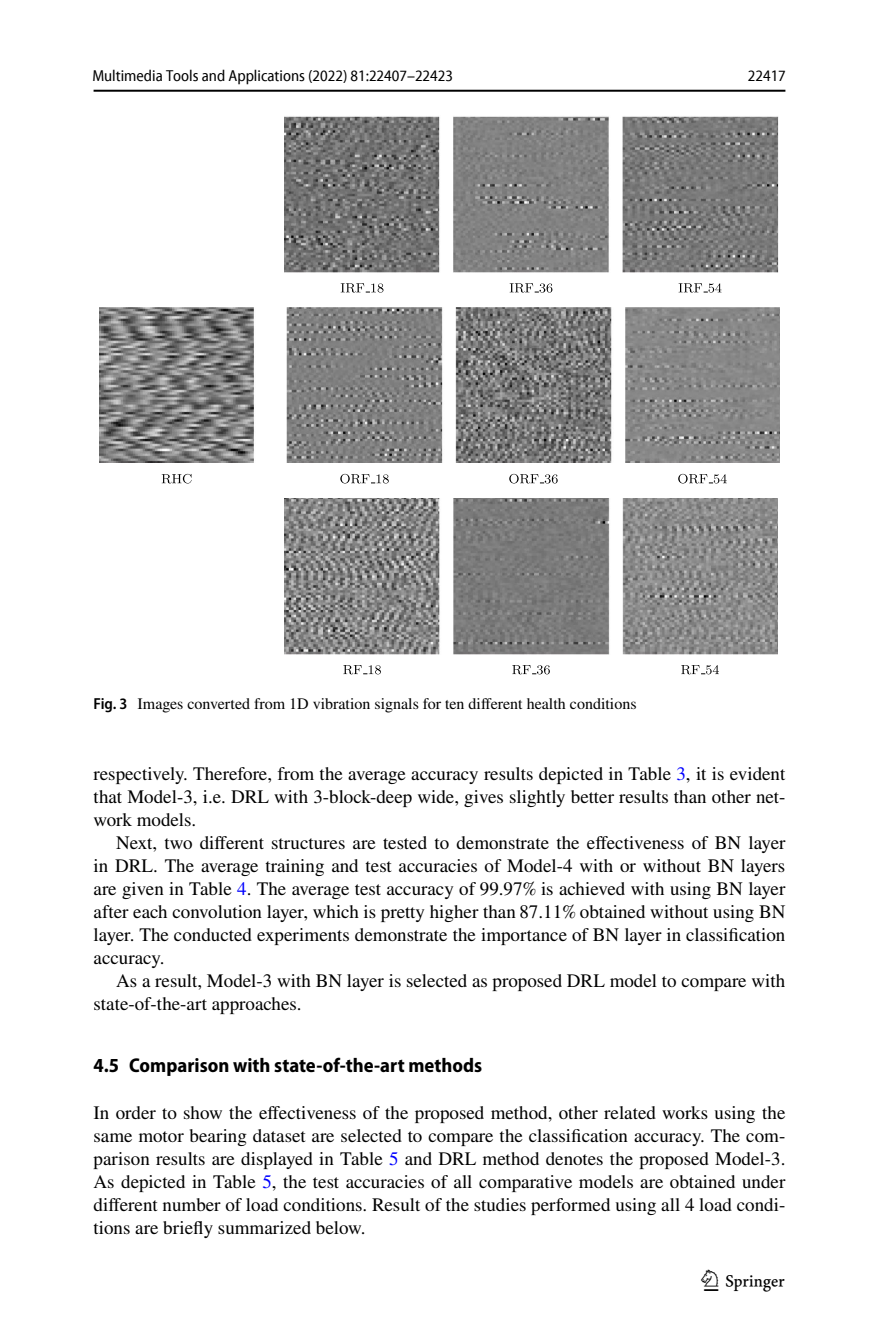
<style>
.page{position:relative;width:879px;height:1333px;background:#fff}
.page>*{position:absolute;margin:0;border:0;box-sizing:border-box;transform-origin:0 0}
.t1{font:30px "Springnew Regular 5";color:#000}
.t2{font:700 semi-condensed 20px "Myriad Pro";color:#000}
.t3{font:19px/23px "STIX";color:#000;text-align:justify}
.t4{font:16px "STIX";color:#000}
.t5{font:semi-condensed 16px "Myriad Pro Unic";color:#000}
.s1{font-family:"Myriad Pro";font-weight:600;font-stretch:semi-condensed}
.s2{color:#00f}
.s3{font-family:"STIX General Regular 24"}
.s4{font-family:"STIX Math Regular 31"}
.s5{font-family:"STIX General Regular 25"}
.s6{font-family:"STIX Math Regular 32"}
</style>
<div class="page">
<hr style="left:94px;top:90px;width:691px;height:2px;background:#000">
<svg style="left:341px;top:283px;width:42px;height:9px"></svg>
<svg style="left:510px;top:283px;width:42px;height:9px"></svg>
<img style="left:284px;top:116px;width:495px;height:156px">
<svg style="left:678px;top:283px;width:43px;height:9px"></svg>
<svg style="left:162px;top:474px;width:29px;height:9px"></svg>
<svg style="left:340px;top:474px;width:49px;height:9px"></svg>
<svg style="left:509px;top:474px;width:49px;height:9px"></svg>
<img style="left:99px;top:308px;width:681px;height:155px">
<svg style="left:678px;top:474px;width:49px;height:9px"></svg>
<svg style="left:343px;top:665px;width:38px;height:9px"></svg>
<svg style="left:512px;top:665px;width:38px;height:9px"></svg>
<img style="left:284px;top:498px;width:493px;height:156px">
<svg style="left:681px;top:665px;width:38px;height:9px"></svg>
<p class="t5" style="left:92px;top:69px;width:362px">Multimedia Tools and Applications (2022) 81:22407–22423</p>
<p class="t5" style="left:748px;top:69px;width:39px">22417</p>
<p class="t4" style="left:94px;top:692px;width:544px"><span class="s1">Fig. 3</span> Images converted from 1D vibration signals for ten different health conditions</p>
<p class="t3" style="left:94px;top:763px;width:693px">respectively. Therefore, from the average accuracy results depicted in Table <span class="s2">3</span>, it is evident that Model-3, i.e. DRL with 3-block-deep wide, gives slightly better results than other net&shy;work models.</p>
<p class="t3" style="left:94px;top:832px;width:693px;text-indent:23px">Next, two different structures are tested to demonstrate the effectiveness of BN layer in DRL. The average training and test accuracies of Model-4 with or without BN layers are given in Table <span class="s2">4</span>. The average test accuracy of <span class="s3">99.97</span><span class="s4">%</span> is achieved with using BN layer after each convolution layer, which is pretty higher than <span class="s5">87.11</span><span class="s6">%</span> obtained without using BN layer. The conducted experiments demonstrate the importance of BN layer in classification accuracy.</p>
<p class="t3" style="left:94px;top:970px;width:693px;text-indent:23px">As a result, Model-3 with BN layer is selected as proposed DRL model to compare with state-of-the-art approaches.</p>
<p class="t2" style="left:94px;top:1053px;width:390px">4.5 Comparison with state‑of‑the‑art methods</p>
<p class="t3" style="left:94px;top:1101px;width:693px">In order to show the effectiveness of the proposed method, other related works using the same motor bearing dataset are selected to compare the classification accuracy. The com&shy;parison results are displayed in Table <span class="s2">5</span> and DRL method denotes the proposed Model-3.<br>As depicted in Table <span class="s2">5</span>, the test accuracies of all comparative models are obtained under different number of load conditions. Result of the studies performed using all 4 load condi&shy;tions are briefly summarized below.</p>
<h1 class="t1" style="left:704px;top:1269px;width:83px">1 3</h1>
</div>
